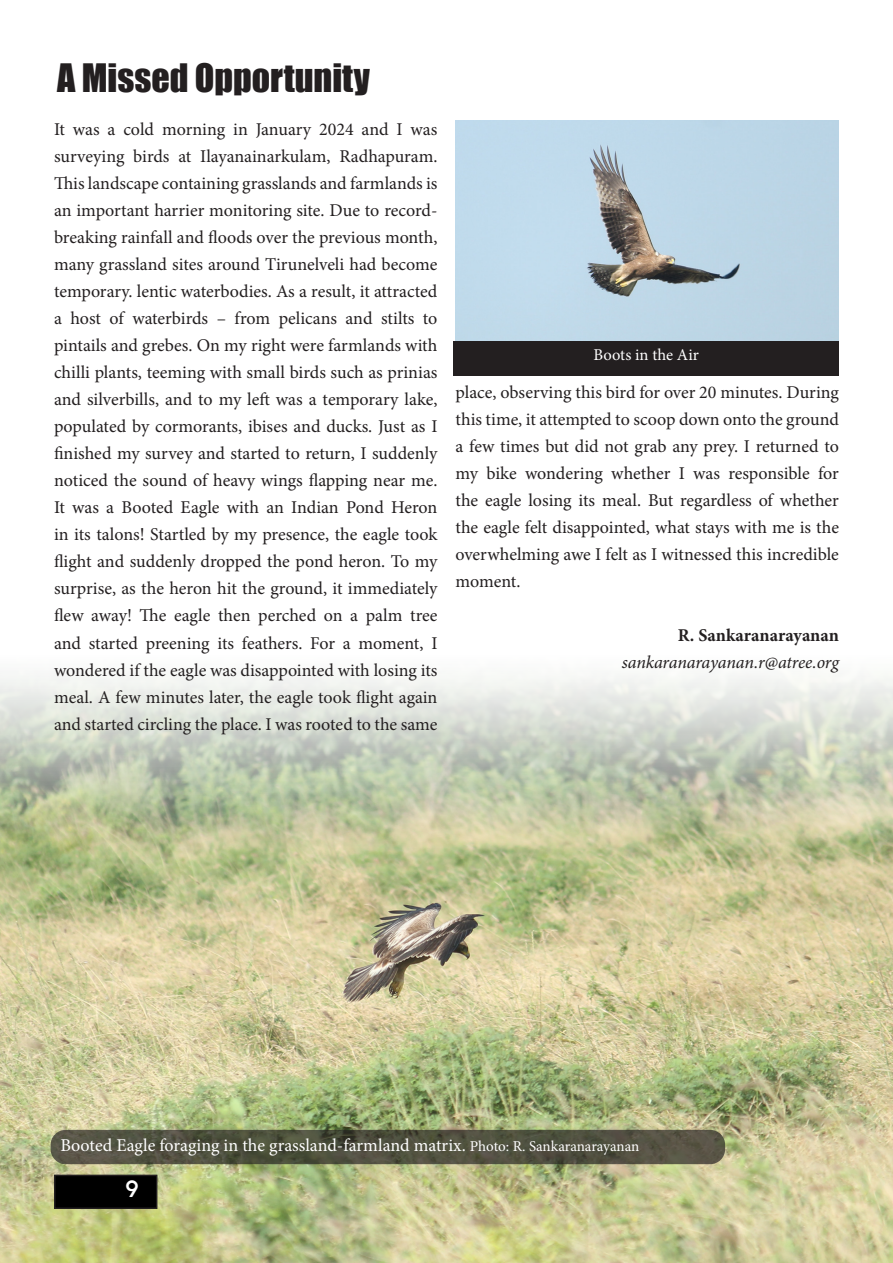
<style>
.page{position:relative;width:893px;height:1263px;background:#fff}
.page>*{position:absolute;margin:0;border:0;box-sizing:border-box;transform-origin:0 0}
.t1{font:36px "Impact";color:#231f20}
.t2{font:21px "LEMONMILK";color:#fff}
.t3{font:18px/27px "Minion Pro";letter-spacing:-.005em;color:#231f20;text-align:justify}
.t4{font:18px "Minion Pro";color:#fff}
.t5{font:italic 18px "Minion Pro";letter-spacing:-.015em;color:#231f20}
.t6{font:700 18px "Minion Pro";color:#231f20}
.t7{font:16.5px "Minion Pro";color:#fff}
.s1{font-size:15px}
</style>
<div class="page">
<img style="left:0;top:675px;width:893px;height:588px">
<img style="left:455px;top:121px;width:384px;height:220px">
<div style="left:454px;top:341px;width:385px;height:34px;background:#231f20"></div>
<svg style="left:51px;top:1130px;width:674px;height:34px;background:#515140"></svg>
<div style="left:55px;top:1175px;width:102px;height:33px;background:#000"></div>
<div style="left:54px;top:1175px;width:103px;height:34px;border:2px solid #231f20"></div>
<p class="t1" style="left:57px;top:50px;width:314px">A Missed Opportunity</p>
<p class="t3" style="left:54px;top:116px;width:385px">It was a cold morning in January 2024 and I was surveying birds at Ilayanainarkulam, Radhapuram.<br>This landscape containing grasslands and farmlands is an important harrier monitoring site. Due to record&shy;breaking rainfall and floods over the previous month, many grassland sites around Tirunelveli had become temporary. lentic waterbodies. As a result, it attracted a host of waterbirds – from pelicans and stilts to pintails and grebes. On my right were farmlands with chilli plants, teeming with small birds such as prinias and silverbills, and to my left was a temporary lake, populated by cormorants, ibises and ducks. Just as I finished my survey and started to return, I suddenly noticed the sound of heavy wings flapping near me.<br>It was a Booted Eagle with an Indian Pond Heron in its talons! Startled by my presence, the eagle took flight and suddenly dropped the pond heron. To my surprise, as the heron hit the ground, it immediately flew away! The eagle then perched on a palm tree and started preening its feathers. For a moment, I wondered if the eagle was disappointed with losing its meal. A few minutes later, the eagle took flight again and started circling the place. I was rooted to the same</p>
<p class="t7" style="left:593px;top:344px;width:107px">Boots in the Air</p>
<p class="t3" style="left:455px;top:378px;width:385px">place, observing this bird for over 20 minutes. During this time, it attempted to scoop down onto the ground a few times but did not grab any prey. I returned to my bike wondering whether I was responsible for the eagle losing its meal. But regardless of whether the eagle felt disappointed, what stays with me is the overwhelming awe I felt as I witnessed this incredible moment.</p>
<p class="t6" style="left:678px;top:622px;width:163px">R. Sankaranarayanan</p>
<p class="t5" style="left:622px;top:649px;width:219px">sankaranarayanan.r@atree.org</p>
<p class="t4" style="left:60px;top:1134px;width:581px">Booted Eagle foraging in the grassland-farmland matrix. <span class="s1">Photo: R. Sankaranarayanan</span></p>
<p class="t2" style="left:126px;top:1175px;width:15px">9</p>
</div>
